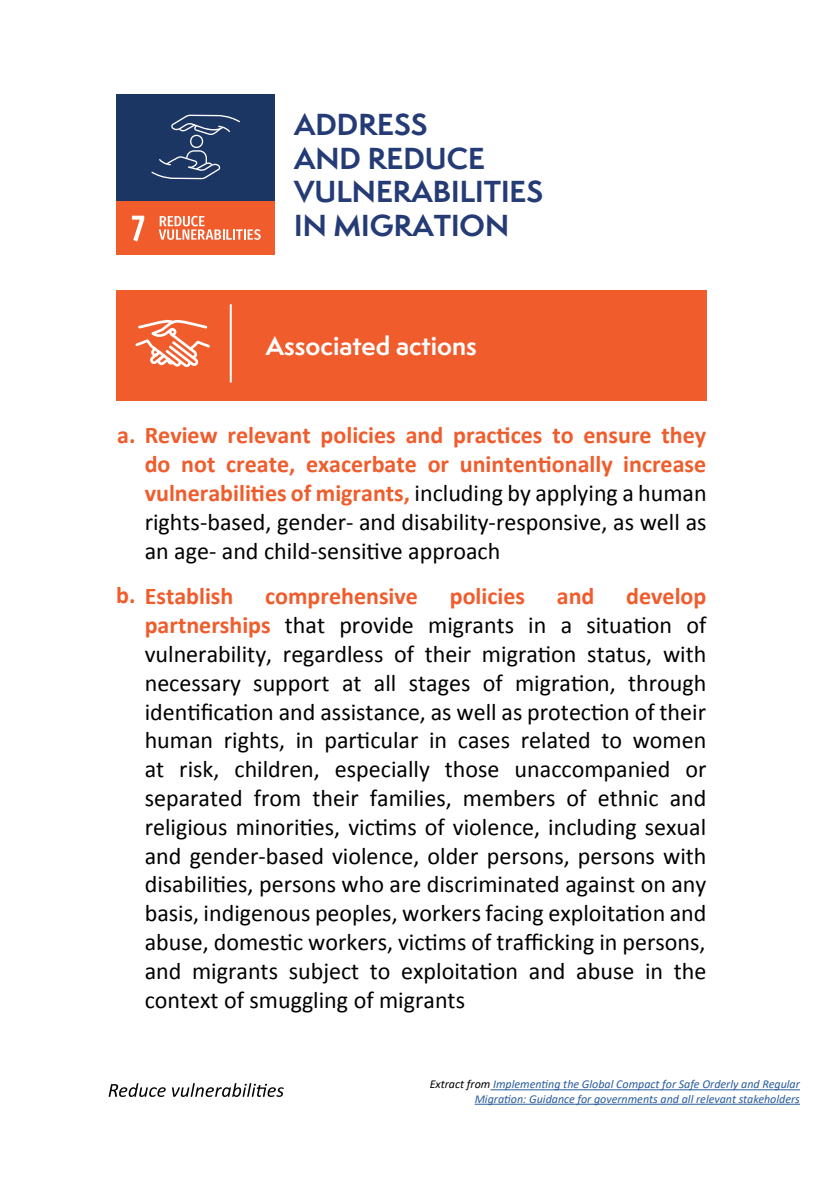
<style>
.page{position:relative;width:840px;height:1191px;background:#fff}
.page>*{position:absolute;margin:0;border:0;box-sizing:border-box;transform-origin:0 0}
.t1{font:700 28px/33.6px "Semplicita Pro";color:#253b75}
.t2{font:24px/28.8px "Calibri";color:#000;text-align:justify}
.t3{font:700 24px/28.8px "Calibri";color:#f05c2c;text-align:justify}
.t4{font:700 24px "Semplicita Pro";color:#fff}
.t5{font:italic 12px/14.4px "Calibri";color:#275b9b;text-align:right}
.s1{font-weight:400;color:#000}
.s2{font-weight:700;color:#f05c2c}
.s3{color:#000}
</style>
<div class="page">
<svg style="left:108px;top:1083px;width:175px;height:14px"></svg>
<div style="left:116px;top:94px;width:159px;height:107px;background:#1c3664"></div>
<div style="left:116px;top:201px;width:159px;height:54px;background:#f05c2b"></div>
<svg style="left:132px;top:216px;width:12px;height:25px"></svg>
<svg style="left:158px;top:216px;width:102px;height:24px"></svg>
<svg style="left:151px;top:115px;width:89px;height:64px"></svg>
<div style="left:116px;top:290px;width:590px;height:111px;background:#f05c2c"></div>
<svg style="left:135px;top:319px;width:75px;height:48px"></svg>
<hr style="left:230px;top:304px;width:2px;height:78px;background:#fff">
<hr style="left:490px;top:1089px;width:309px;height:1px;background:#275b9b">
<hr style="left:474px;top:1103px;width:325px;height:1px;background:#275b9b">
<p class="t1" style="left:294px;top:107px;width:250px">ADDRESS<br>AND REDUCE<br>VULNERABILITIES<br>IN MIGRATION</p>
<p class="t4" style="left:266px;top:328px;width:212px">Associated actions</p>
<p class="t3" style="left:145px;top:420px;width:563px;text-indent:-27px">a. Review relevant policies and practices to ensure they do not create, exacerbate or unintentionally increase vulnerabilities of migrants, <span class="s1">including by applying a human rights-based, gender- and disability-responsive, as well as an age- and child-sensitive approach</span></p>
<p class="t3" style="left:116px;top:581px;width:119px">b. Establish</p>
<p class="t3" style="left:265px;top:581px;width:154px">comprehensive</p>
<p class="t3" style="left:449px;top:581px;width:77px">policies</p>
<p class="t3" style="left:556px;top:581px;width:39px">and</p>
<p class="t2" style="left:145px;top:581px;width:563px;text-indent:481px"><span class="s2">develop partnerships</span> that provide migrants in a situation of vulnerability, regardless of their migration status, with necessary support at all stages of migration, through identification and assistance, as well as protection of their human rights, in particular in cases related to women at risk, children, especially those unaccompanied or separated from their families, members of ethnic and religious minorities, victims of violence, including sexual and gender-based violence, older persons, persons with disabilities, persons who are discriminated against on any basis, indigenous peoples, workers facing exploitation and abuse, domestic workers, victims of trafficking in persons, and migrants subject to exploitation and abuse in the context of smuggling of migrants</p>
<p class="t5" style="left:429px;top:1076px;width:371px"><span class="s3">Extract from</span> Implementing the Global Compact for Safe Orderly and Regular<br>Migration: Guidance for governments and all relevant stakeholders</p>
</div>
